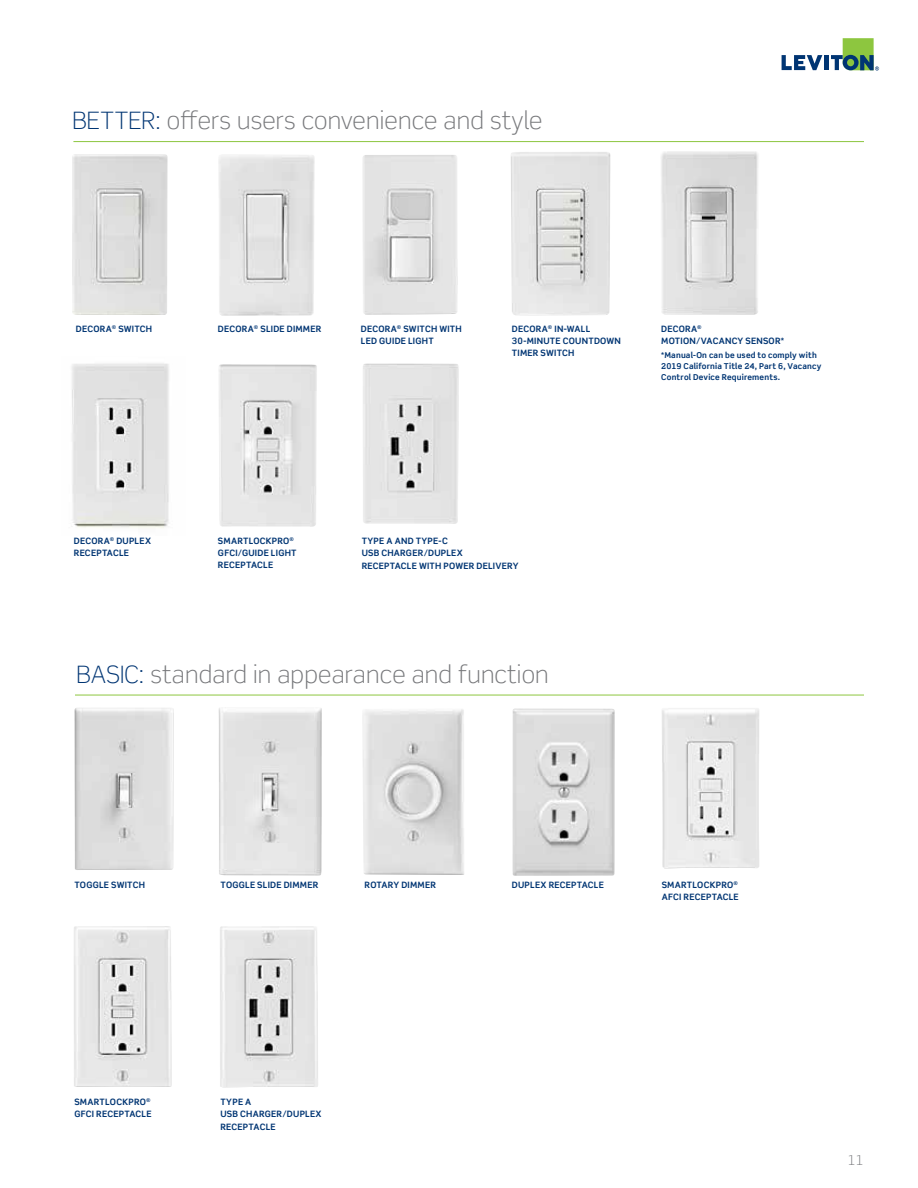
<style>
.page{position:relative;width:918px;height:1188px;background:#fff}
.page>*{position:absolute;margin:0;border:0;box-sizing:border-box;transform-origin:0 0}
.t1{font:300 24px "Scene Std";letter-spacing:.01em;color:#77787b}
.t2{font:300 13.5px "Scene Std";color:#797a7d}
.t3{font:700 8.85px/12.1px "Scene Std";letter-spacing:.025em;color:#003573}
.t4{font:700 8.1px/10.8px "Scene Std";letter-spacing:.02em;color:#003573}
.s1{color:#003573}
</style>
<div class="page">
<svg style="left:782px;top:55px;width:40px;height:15px"></svg>
<hr style="left:824px;top:55px;width:4px;height:15px;background:#003573">
<svg style="left:831px;top:38px;width:48px;height:33px"></svg>
<img style="left:75px;top:708px;width:99px;height:162px">
<img style="left:218px;top:708px;width:104px;height:167px">
<img style="left:362px;top:709px;width:102px;height:166px">
<img style="left:513px;top:708px;width:102px;height:168px">
<img style="left:662px;top:708px;width:97px;height:160px">
<img style="left:74px;top:926px;width:98px;height:161px">
<img style="left:220px;top:926px;width:98px;height:161px">
<hr style="left:75px;top:695px;width:789px;height:1px;background:#8dc63f">
<img style="left:218px;top:155px;width:97px;height:161px">
<img style="left:71px;top:363px;width:98px;height:165px">
<img style="left:363px;top:155px;width:95px;height:160px">
<img style="left:363px;top:364px;width:96px;height:160px">
<img style="left:219px;top:364px;width:98px;height:163px">
<img style="left:72px;top:154px;width:96px;height:161px">
<img style="left:661px;top:151px;width:97px;height:164px">
<hr style="left:73px;top:141px;width:791px;height:1px;background:#8dc63f">
<img style="left:511px;top:152px;width:99px;height:163px">
<h1 class="t1" style="left:72px;top:106px;width:472px"><span class="s1">BETTER:</span> offers users convenience and style</h1>
<p class="t3" style="left:76px;top:323px;width:78px">DECORA<sup>®</sup> SWITCH</p>
<p class="t3" style="left:218px;top:323px;width:105px">DECORA<sup>®</sup> SLIDE DIMMER</p>
<p class="t3" style="left:361px;top:323px;width:102px">DECORA<sup>®</sup> SWITCH WITH<br>LED GUIDE LIGHT</p>
<p class="t3" style="left:512px;top:323px;width:110px">DECORA<sup>®</sup> IN-WALL<br>30-MINUTE COUNTDOWN<br>TIMER SWITCH</p>
<p class="t3" style="left:661px;top:323px;width:124px">DECORA<sup>®<br></sup>MOTION/VACANCY SENSOR*</p>
<p class="t4" style="left:661px;top:350px;width:162px">*Manual-On can be used to comply with<br>2019 California Title 24, Part 6, Vacancy<br>Control Device Requirements.</p>
<p class="t3" style="left:74px;top:535px;width:79px">DECORA<sup>®</sup> DUPLEX<br>RECEPTACLE</p>
<p class="t3" style="left:218px;top:535px;width:80px">SMARTLOCKPRO<sup>®<br></sup>GFCI/GUIDE LIGHT<br>RECEPTACLE</p>
<p class="t3" style="left:362px;top:535px;width:103px">TYPE A AND TYPE-C<br>USB CHARGER/DUPLEX</p>
<p class="t3" style="left:362px;top:560px;width:158px">RECEPTACLE WITH POWER DELIVERY</p>
<h1 class="t1" style="left:76px;top:660px;width:474px"><span class="s1">BASIC:</span> standard in appearance and function</h1>
<p class="t3" style="left:74px;top:879px;width:72px">TOGGLE SWITCH</p>
<p class="t3" style="left:221px;top:879px;width:99px">TOGGLE SLIDE DIMMER</p>
<p class="t3" style="left:365px;top:879px;width:73px">ROTARY DIMMER</p>
<p class="t3" style="left:512px;top:879px;width:93px">DUPLEX RECEPTACLE</p>
<p class="t3" style="left:662px;top:879px;width:79px">SMARTLOCKPRO<sup>®<br></sup>AFCI RECEPTACLE</p>
<p class="t3" style="left:74px;top:1096px;width:79px">SMARTLOCKPRO<sup>®<br></sup>GFCI RECEPTACLE</p>
<p class="t3" style="left:221px;top:1096px;width:103px">TYPE A<br>USB CHARGER/DUPLEX<br>RECEPTACLE</p>
<h2 class="t2" style="left:848px;top:1152px;width:17px">11</h2>
</div>
